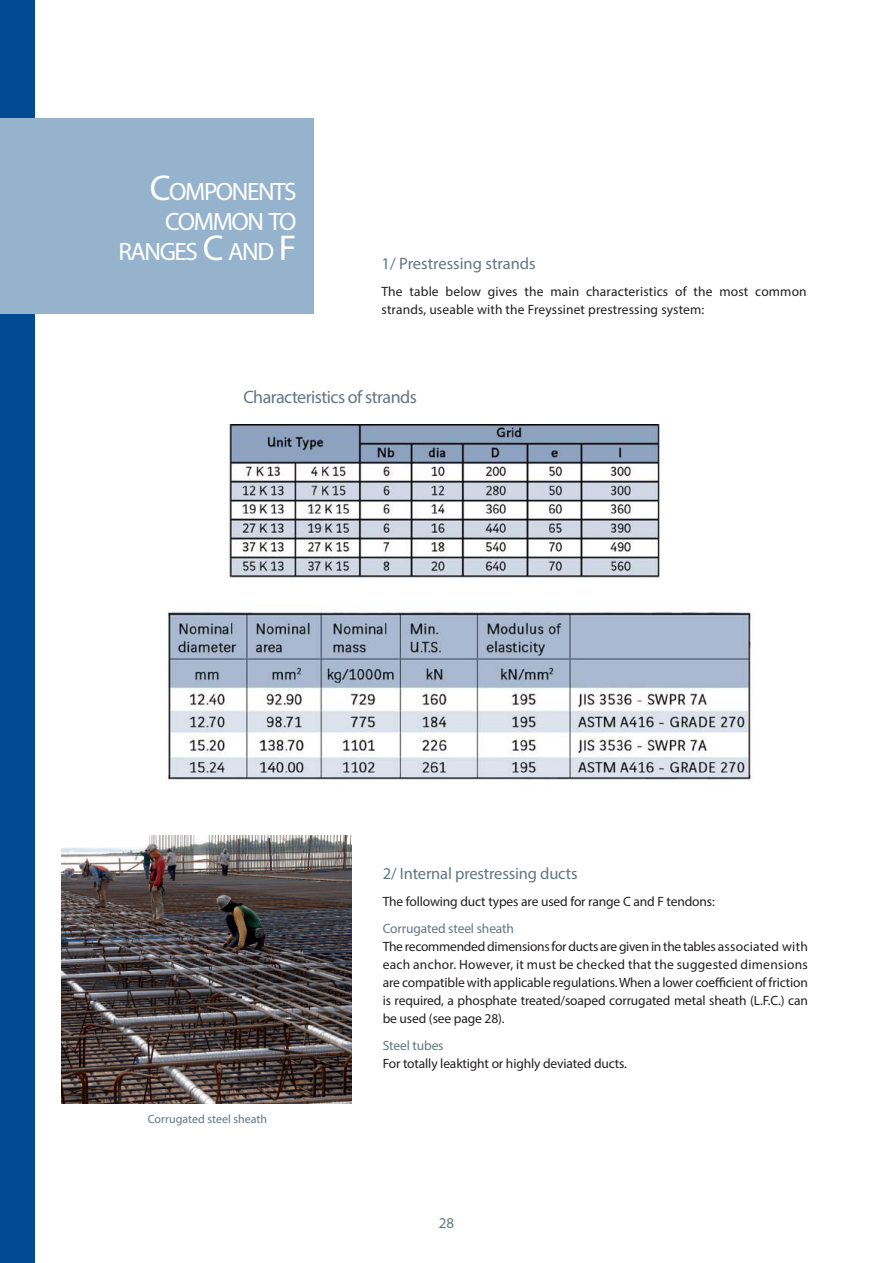
<style>
.page{position:relative;width:893px;height:1263px;background:#fff}
.page>*{position:absolute;margin:0;border:0;box-sizing:border-box;transform-origin:0 0}
.t1{font:25.2px/30px "Myriad Pro";letter-spacing:-.055em;color:#fff;text-align:right}
.t2{font:18px "Myriad Pro";letter-spacing:-.03em;color:#637684}
.t3{font:16.5px "Myriad Pro";letter-spacing:-.01em;color:#637684}
.t4{font:15px "Myriad Pro";color:#637684}
.t5{font:13.5px/18px "Myriad Pro";letter-spacing:-.01em;color:#231f20;text-align:justify}
.t6{font:13.5px/18px "Myriad Pro";letter-spacing:.01em;color:#231f20}
.t7{font:13.5px "Myriad Pro";letter-spacing:-.01em;color:#637684}
.t8{font:12px "Myriad Pro";color:#637684}
.s1{font-size:36px}
</style>
<div class="page">
<div style="left:0;top:0;width:34px;height:1263px;background:#014990"></div>
<img style="left:62px;top:836px;width:290px;height:267px">
<div style="left:0;top:118px;width:313px;height:196px;background:#96b3ce"></div>
<img style="left:168px;top:424px;width:583px;height:356px">
<h1 class="t1" style="left:118px;top:176px;width:180px"><span class="s1">C</span>OMPONENTS<br>COMMON TO<br>RANGES <span class="s1">C</span> AND <span class="s1">F</span></h1>
<p class="t3" style="left:382px;top:253px;width:156px">1/ Prestressing strands</p>
<p class="t6" style="left:382px;top:282px;width:427px">The table below gives the main characteristics of the most common strands, useable with the Freyssinet prestressing system:</p>
<h2 class="t2" style="left:243px;top:386px;width:175px">Characteristics of strands</h2>
<p class="t8" style="left:148px;top:1111px;width:121px">Corrugated steel sheath</p>
<p class="t3" style="left:383px;top:863px;width:196px">2/ Internal prestressing ducts</p>
<p class="t5" style="left:383px;top:892px;width:334px">The following duct types are used for range C and F tendons:</p>
<p class="t7" style="left:383px;top:920px;width:133px">Corrugated steel sheath</p>
<p class="t5" style="left:383px;top:937px;width:427px">The recommended dimensions for ducts are given in the tables associated with each anchor. However, it must be checked that the suggested dimensions are compatible with applicable regulations. When a lower coefficient of friction is required, a phosphate treated/soaped corrugated metal sheath (L.F.C.) can be used (see page 28).</p>
<p class="t7" style="left:383px;top:1037px;width:62px">Steel tubes</p>
<p class="t5" style="left:383px;top:1054px;width:246px">For totally leaktight or highly deviated ducts.</p>
<p class="t4" style="left:439px;top:1214px;width:17px">28</p>
</div>
